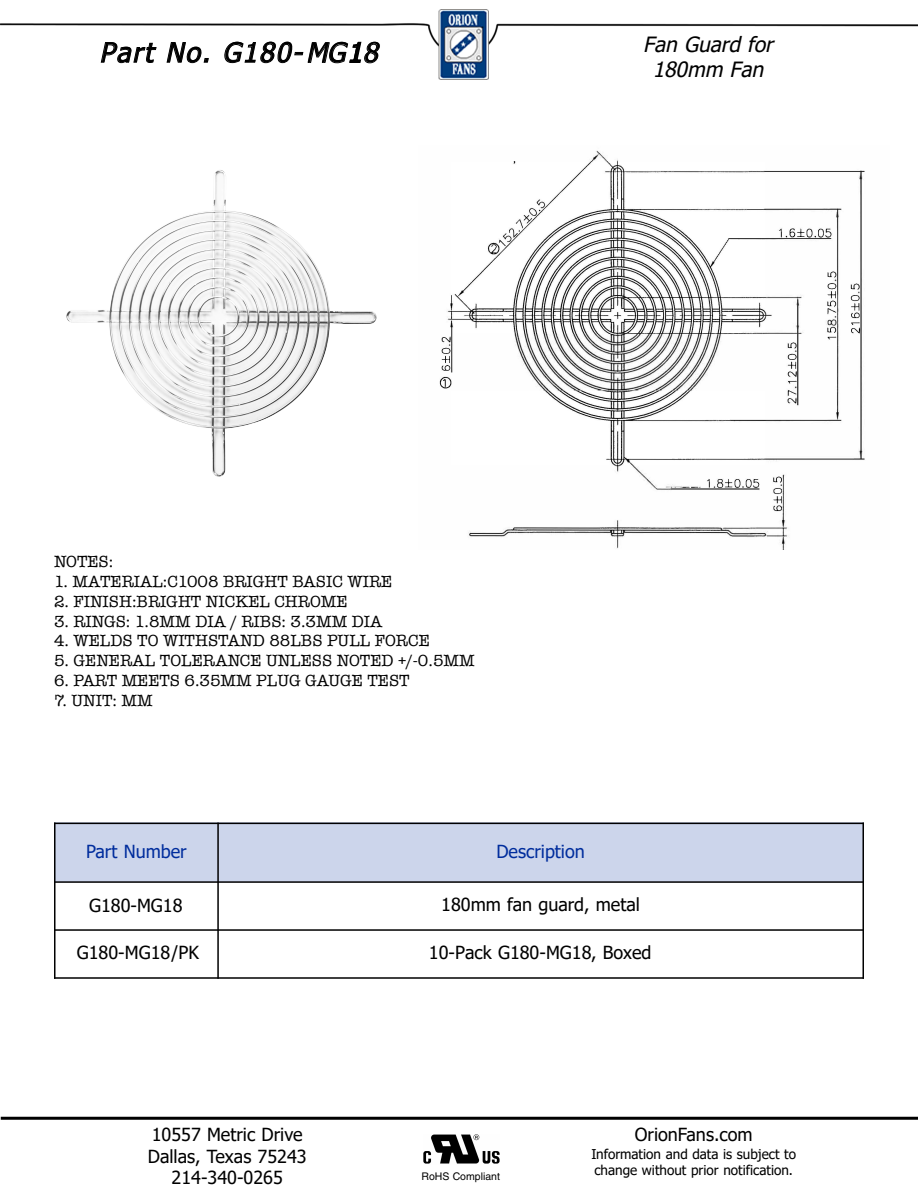
<style>
.page{position:relative;width:918px;height:1188px;background:#fff}
.page>*{position:absolute;margin:0;border:0;box-sizing:border-box;transform-origin:0 0}
.t1{font:italic 27px "Tahoma";color:#000}
.t2{font:italic 21px/25.2px "Tahoma";color:#000;text-align:center}
.t3{font:18px/21.6px "Tahoma";color:#000;text-align:center}
.t4{font:18px "Tahoma";color:#002d9d}
.t5{font:16.5px "American Typewriter";color:#000}
.t6{font:13.5px/16.2px "Tahoma";color:#000}
.t7{font:10.5px "Helvetica";color:#000}
</style>
<div class="page">
<img style="left:0;top:10px;width:918px;height:69px">
<svg style="left:100px;top:42px;width:58px;height:22px"></svg>
<svg style="left:166px;top:42px;width:43px;height:21px"></svg>
<hr style="left:1px;top:1117px;width:917px;height:3px;background:#000">
<img style="left:424px;top:1134px;width:76px;height:30px">
<img style="left:66px;top:170px;width:310px;height:307px">
<div style="left:54px;top:823px;width:164px;height:59px;background:#ccd5eb"></div>
<div style="left:218px;top:823px;width:646px;height:59px;background:#ccd5eb"></div>
<hr style="left:54px;top:823px;width:2px;height:156px;background:#000">
<hr style="left:217px;top:823px;width:2px;height:156px;background:#000">
<hr style="left:862px;top:823px;width:2px;height:156px;background:#000">
<hr style="left:54px;top:823px;width:810px;height:1px;background:#000">
<hr style="left:54px;top:881px;width:810px;height:2px;background:#000">
<hr style="left:54px;top:929px;width:810px;height:2px;background:#000">
<hr style="left:54px;top:977px;width:810px;height:2px;background:#000">
<img style="left:439px;top:150px;width:426px;height:399px">
<svg style="left:222px;top:41px;width:160px;height:23px"></svg>
<h1 class="t1" style="left:100px;top:34px;width:212px">Part No. G180-</h1>
<h1 class="t1" style="left:347px;top:34px;width:25px">1</h1>
<p class="t2" style="left:643px;top:33px;width:138px">FanGuardfor<br>180mm Fan</p>
<h1 class="t1" style="left:306px;top:34px;width:81px">MG 8</h1>
<p class="t5" style="left:54px;top:552px;width:61px">NOTES:</p>
<p class="t5" style="left:54px;top:572px;width:340px">1. MATERIAL:C1008 BRIGHT BASIC WIRE</p>
<p class="t5" style="left:54px;top:592px;width:295px">2. FINISH:BRIGHT NICKEL CHROME</p>
<p class="t5" style="left:54px;top:612px;width:330px">3. RINGS: 1.8MM DIA / RIBS: 3.3MM DIA</p>
<p class="t5" style="left:54px;top:631px;width:377px">4. WELDS TO WITHSTAND 88LBS PULL FORCE</p>
<p class="t5" style="left:54px;top:651px;width:422px">5. GENERAL TOLERANCE UNLESS NOTED +/-0.5MM</p>
<p class="t5" style="left:54px;top:671px;width:357px">6. PART MEETS 6.35MM PLUG GAUGE TEST</p>
<p class="t5" style="left:54px;top:691px;width:100px">7. UNIT: MM</p>
<p class="t4" style="left:86px;top:839px;width:102px">Part Number</p>
<p class="t4" style="left:496px;top:839px;width:90px">Description</p>
<p class="t3" style="left:89px;top:895px;width:95px">G180-MG18</p>
<p class="t3" style="left:441px;top:895px;width:200px">180mm fan guard, metal</p>
<p class="t3" style="left:77px;top:943px;width:124px">G180-MG18/PK</p>
<p class="t3" style="left:429px;top:943px;width:224px">10-Pack G180-MG18, Boxed</p>
<p class="t3" style="left:148px;top:1125px;width:160px">10557 Metric Drive<br>Dallas, Texas 75243<br>214-340-0265</p>
<p class="t3" style="left:635px;top:1125px;width:119px">OrionFans.com</p>
<p class="t6" style="left:591px;top:1147px;width:206px">Information and data is subject to change without prior notification.</p>
<p class="t7" style="left:422px;top:1170px;width:80px">RoHS Compliant</p>
</div>
